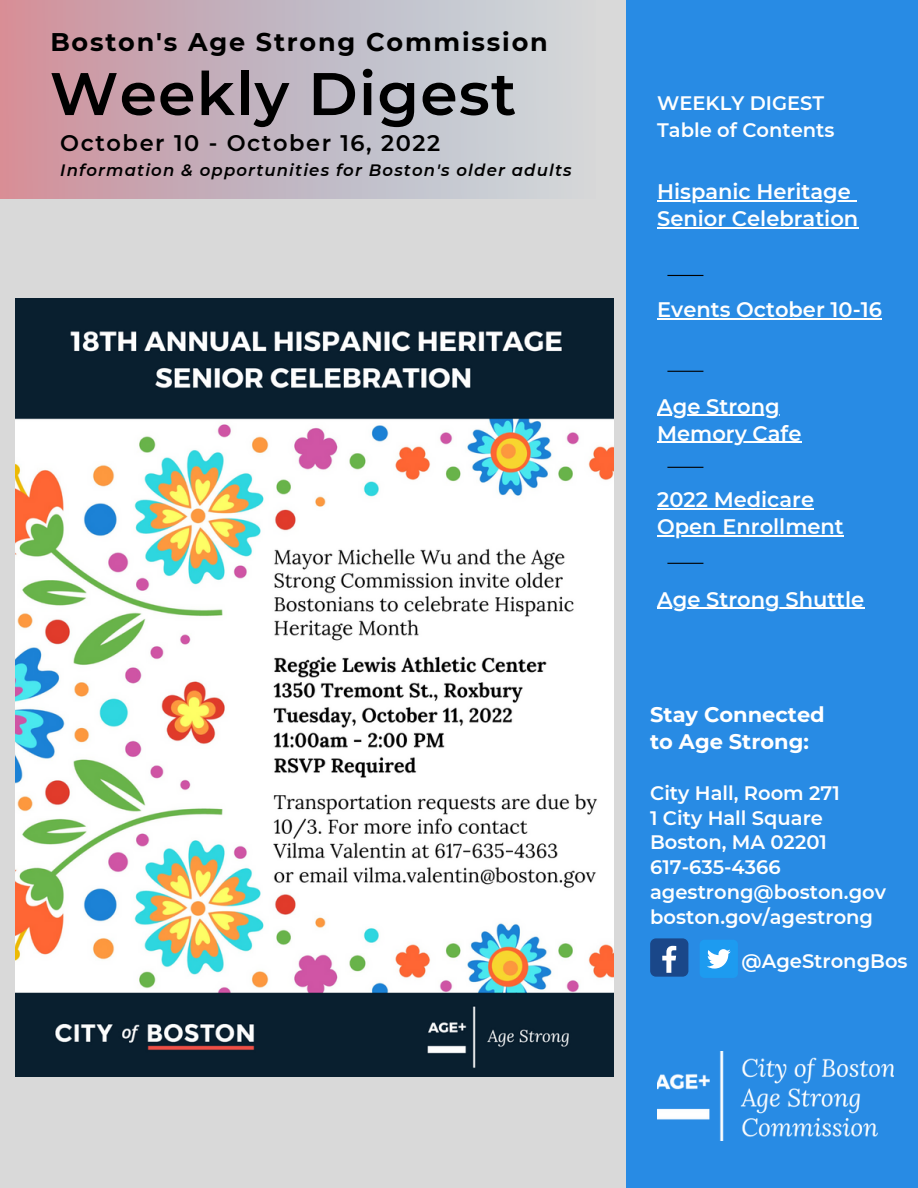
<style>
.page{position:relative;width:918px;height:1188px;background:#fff}
.page>*{position:absolute;margin:0;border:0;box-sizing:border-box;transform-origin:0 0}
.t1{font:600 60px "Montserrat";letter-spacing:.02em;color:#000}
.t2{font:700 25.5px "Montserrat";letter-spacing:.07em;color:#000}
.t3{font:600 22.5px "Montserrat";letter-spacing:.07em;color:#000}
.t4{font:600 21px/27px "Montserrat";color:#fff}
.t5{font:700 21px/27px "Montserrat";color:#fff}
.t6{font:600 19.5px/24.8px "Montserrat";color:#fff}
.t7{font:italic 600 16.5px "Montserrat";letter-spacing:.07em;color:#000}
</style>
<div class="page">
<div style="left:0;top:0;width:626px;height:1188px;background:#d9d9d9"></div>
<svg style="left:0;top:0;width:534px;height:198px"></svg>
<div style="left:626px;top:0;width:292px;height:1188px;background:#288be4"></div>
<img style="left:657px;top:1052px;width:236px;height:89px">
<hr style="left:667px;top:371px;width:36px;height:1px;background:#000">
<hr style="left:667px;top:467px;width:36px;height:1px;background:#000">
<hr style="left:667px;top:275px;width:36px;height:1px;background:#000">
<div style="left:650px;top:938px;width:38px;height:39px;background:#1a4789;border-radius:6px"></div>
<svg style="left:662px;top:946px;width:14px;height:27px"></svg>
<div style="left:700px;top:940px;width:38px;height:38px;background:#1d9bf0;border-radius:5px"></div>
<svg style="left:707px;top:949px;width:24px;height:20px"></svg>
<hr style="left:667px;top:563px;width:36px;height:1px;background:#000">
<img style="left:15px;top:298px;width:599px;height:779px">
<hr style="left:657px;top:200px;width:194px;height:2px;background:#fff">
<svg style="left:851px;top:200px;width:6px;height:2px"></svg>
<hr style="left:657px;top:227px;width:201px;height:2px;background:#fff">
<hr style="left:657px;top:608px;width:207px;height:1px;background:#fff">
<hr style="left:657px;top:318px;width:225px;height:2px;background:#fff">
<hr style="left:657px;top:508px;width:157px;height:2px;background:#fff">
<hr style="left:657px;top:535px;width:187px;height:2px;background:#fff">
<hr style="left:657px;top:415px;width:123px;height:1px;background:#fff">
<hr style="left:657px;top:442px;width:144px;height:1px;background:#fff">
<h2 class="t2" style="left:50px;top:26px;width:499px">Boston's Age Strong Commission</h2>
<h1 class="t1" style="left:50px;top:57px;width:468px">Weekly Digest</h1>
<p class="t3" style="left:60px;top:130px;width:382px">October 10 - October 16, 2022</p>
<p class="t7" style="left:60px;top:160px;width:513px">Information &amp; opportunities for Boston's older adults</p>
<p class="t6" style="left:657px;top:91px;width:169px">WEEKLY DIGEST</p>
<p class="t6" style="left:657px;top:118px;width:179px">Table of Contents</p>
<p class="t4" style="left:657px;top:178px;width:203px">Hispanic Heritage<br>Senior Celebration</p>
<p class="t4" style="left:657px;top:296px;width:226px">Events October 10-16</p>
<p class="t4" style="left:657px;top:393px;width:146px">Age Strong<br>Memory Cafe</p>
<p class="t4" style="left:657px;top:486px;width:188px">2022 Medicare<br>Open Enrollment</p>
<p class="t4" style="left:657px;top:586px;width:209px">Age Strong Shuttle</p>
<p class="t5" style="left:650px;top:701px;width:176px">Stay Connected to Age Strong:</p>
<p class="t6" style="left:650px;top:781px;width:237px">City Hall, Room 271<br>1 City Hall Square<br>Boston, MA 02201<br>617-635-4366 agestrong@boston.gov boston.gov/agestrong</p>
<p class="t6" style="left:742px;top:948px;width:168px">@AgeStrongBos</p>
</div>
